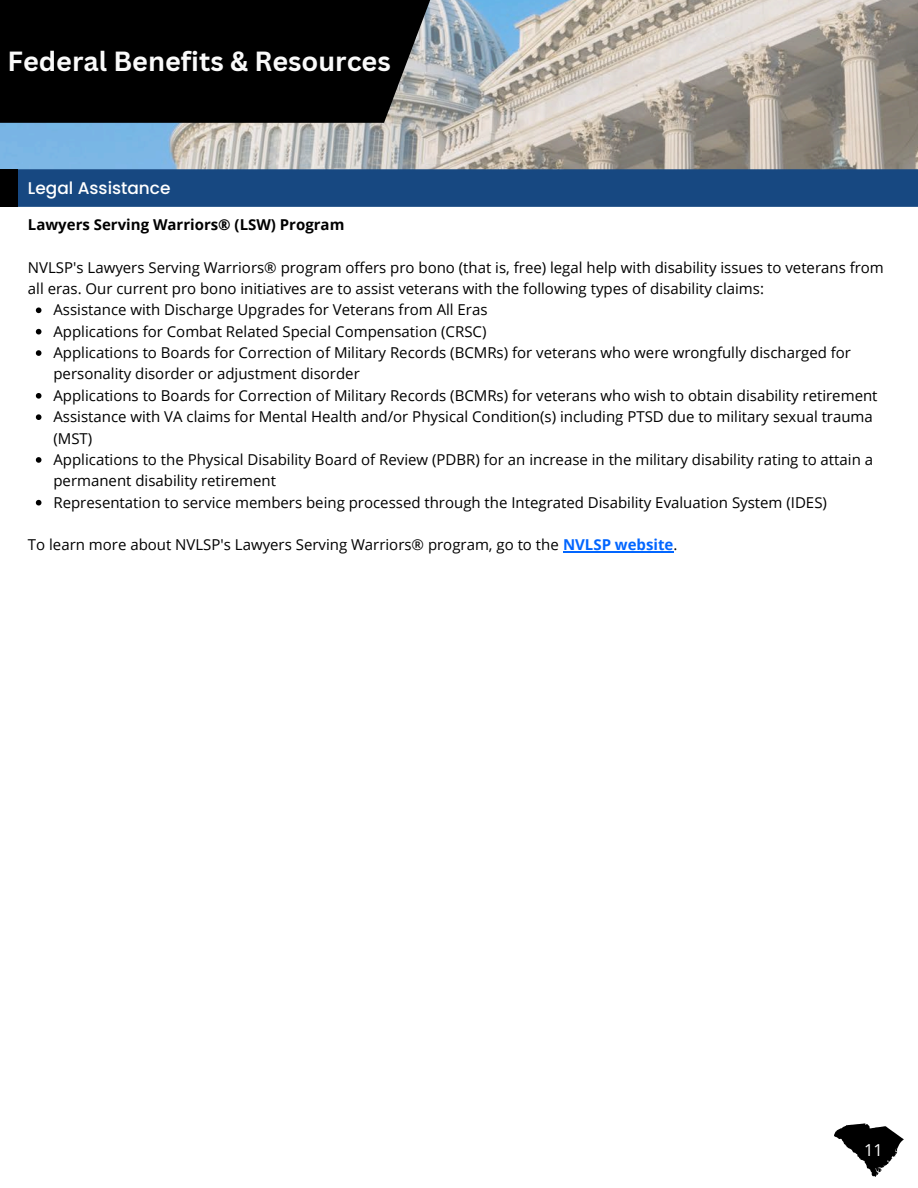
<style>
.page{position:relative;width:918px;height:1188px;background:#fff}
.page>*{position:absolute;margin:0;border:0;box-sizing:border-box;transform-origin:0 0}
.t1{font:700 27px "Canva Sans";color:#fafafa}
.t2{font:500 16.95px "Poppins";color:#fff}
.t3{font:16.5px "Open Sans";color:#fff}
.t4{font:15px/21.3px "Open Sans";color:#000}
.t5{font:700 15px "Open Sans";color:#000}
.s1{font-weight:700;color:#0266ff}
</style>
<div class="page">
<svg style="left:0;top:0;width:918px;height:169px;background:#b0b0ae"></svg>
<div style="left:0;top:0;width:459px;height:123px;background:#000"></div>
<div style="left:17px;top:169px;width:901px;height:38px;background:#174881"></div>
<div style="left:0;top:169px;width:17px;height:38px;background:#000"></div>
<svg style="left:36px;top:307px;width:5px;height:6px"></svg>
<svg style="left:36px;top:329px;width:5px;height:5px"></svg>
<svg style="left:36px;top:350px;width:5px;height:6px"></svg>
<svg style="left:36px;top:393px;width:5px;height:6px"></svg>
<svg style="left:36px;top:414px;width:5px;height:6px"></svg>
<svg style="left:36px;top:457px;width:5px;height:6px"></svg>
<svg style="left:36px;top:500px;width:5px;height:5px"></svg>
<hr style="left:563px;top:552px;width:111px;height:1px;background:#0266ff">
<svg style="left:834px;top:1123px;width:70px;height:54px"></svg>
<h2 class="t1" style="left:8px;top:42px;width:385px">Federal Benefits &amp; Resources</h2>
<p class="t2" style="left:28px;top:176px;width:144px">Legal Assistance</p>
<h3 class="t5" style="left:28px;top:214px;width:318px">Lawyers Serving Warriors® (LSW) Program</h3>
<p class="t4" style="left:28px;top:256px;width:857px">NVLSP's Lawyers Serving Warriors® program offers pro bono (that is, free) legal help with disability issues to veterans from all eras. Our current pro bono initiatives are to assist veterans with the following types of disability claims:</p>
<p class="t4" style="left:53px;top:299px;width:436px">Assistance with Discharge Upgrades for Veterans from All Eras</p>
<p class="t4" style="left:53px;top:320px;width:434px">Applications for Combat Related Special Compensation (CRSC)</p>
<p class="t4" style="left:53px;top:342px;width:799px">Applications to Boards for Correction of Military Records (BCMRs) for veterans who were wrongfully discharged for personality disorder or adjustment disorder</p>
<p class="t4" style="left:53px;top:384px;width:826px">Applications to Boards for Correction of Military Records (BCMRs) for veterans who wish to obtain disability retirement</p>
<p class="t4" style="left:53px;top:406px;width:821px">Assistance with VA claims for Mental Health and/or Physical Condition(s) including PTSD due to military sexual trauma (MST)</p>
<p class="t4" style="left:53px;top:449px;width:821px">Applications to the Physical Disability Board of Review (PDBR) for an increase in the military disability rating to attain a permanent disability retirement</p>
<p class="t4" style="left:53px;top:491px;width:775px">Representation to service members being processed through the Integrated Disability Evaluation System (IDES)</p>
<p class="t4" style="left:28px;top:534px;width:651px">To learn more about NVLSP's Lawyers Serving Warriors® program, go to the <span class="s1">NVLSP website</span>.</p>
<h1 class="t3" style="left:871px;top:1135px;width:11px">9</h1>
<p class="t3" style="left:864px;top:1138px;width:20px">11</p>
</div>
